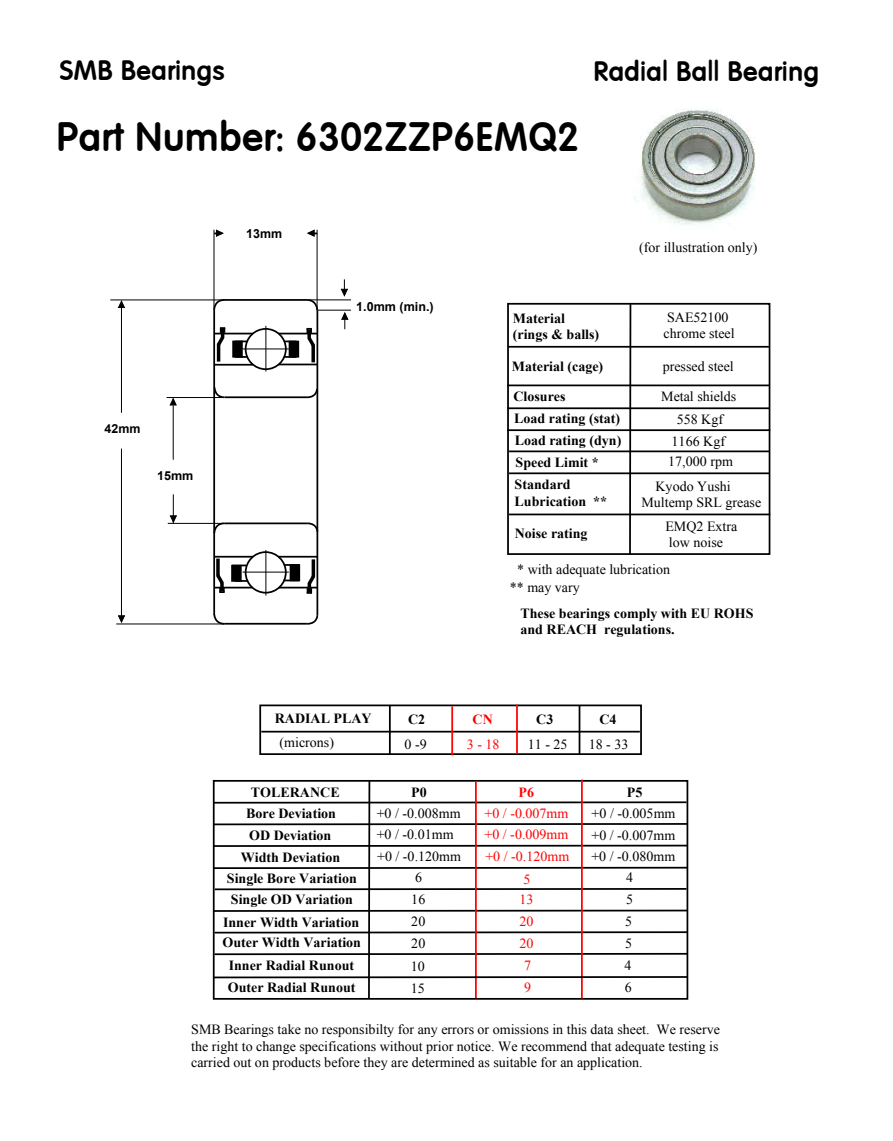
<style>
.page{position:relative;width:893px;height:1141px;background:#fff}
.page>*{position:absolute;margin:0;border:0;box-sizing:border-box;transform-origin:0 0}
.t1{font:40.25px "Elementary Heavy SF Bold";color:#000}
.t2{font:27.47px "Elementary Heavy SF Bold";color:#000}
.t3{font:14px/16.1px "Times New Roman";color:#000}
.t4{font:700 14px/21.5px "Times New Roman";color:#000}
.t5{font:14px/20.8px "Times New Roman";color:#fe0202}
.t6{font:700 14px "Times New Roman";color:#fe0202}
.t7{font:700 12.6px "Arial";color:#000}
.t8{font:700 12.42px "Arial";color:#000}
</style>
<div class="page">
<div style="left:245px;top:328px;width:42px;height:42px;border:2px solid #000;border-radius:50%"></div>
<hr style="left:214px;top:556px;width:39px;height:2px;background:#000">
<hr style="left:278px;top:556px;width:39px;height:2px;background:#000">
<div style="left:245px;top:551px;width:42px;height:43px;border:2px solid #000;border-radius:50%"></div>
<hr style="left:265px;top:550px;width:1px;height:46px;background:#000">
<hr style="left:265px;top:326px;width:1px;height:45px;background:#000">
<hr style="left:213px;top:310px;width:2px;height:305px;background:#000">
<hr style="left:116px;top:623px;width:109px;height:1px;background:#000">
<hr style="left:121px;top:302px;width:1px;height:111px;background:#000">
<svg style="left:341px;top:312px;width:8px;height:17px"></svg>
<hr style="left:214px;top:230px;width:1px;height:80px;background:#000">
<hr style="left:168px;top:523px;width:57px;height:1px;background:#000">
<hr style="left:317px;top:230px;width:1px;height:80px;background:#000">
<hr style="left:167px;top:397px;width:56px;height:1px;background:#000">
<hr style="left:173px;top:405px;width:1px;height:55px;background:#000">
<hr style="left:110px;top:299px;width:114px;height:1px;background:#000">
<hr style="left:121px;top:449px;width:1px;height:173px;background:#000">
<hr style="left:214px;top:364px;width:39px;height:2px;background:#000">
<div style="left:213px;top:333px;width:40px;height:2px;border:2px solid #000"></div>
<hr style="left:279px;top:364px;width:38px;height:1px;background:#000">
<div style="left:232px;top:341px;width:11px;height:17px;background:#000"></div>
<div style="left:289px;top:341px;width:10px;height:17px;background:#000"></div>
<svg style="left:235px;top:356px;width:13px;height:2px"></svg>
<svg style="left:284px;top:356px;width:13px;height:2px"></svg>
<hr style="left:214px;top:587px;width:39px;height:1px;background:#000">
<hr style="left:279px;top:587px;width:38px;height:1px;background:#000">
<hr style="left:309px;top:299px;width:42px;height:1px;background:#000">
<hr style="left:317px;top:310px;width:34px;height:1px;background:#000">
<hr style="left:316px;top:310px;width:2px;height:305px;background:#000">
<hr style="left:243px;top:348px;width:46px;height:1px;background:#000">
<hr style="left:243px;top:572px;width:46px;height:1px;background:#000">
<hr style="left:279px;top:333px;width:38px;height:1px;background:#000">
<svg style="left:307px;top:229px;width:10px;height:9px"></svg>
<svg style="left:214px;top:229px;width:10px;height:9px"></svg>
<svg style="left:117px;top:300px;width:9px;height:8px"></svg>
<svg style="left:169px;top:494px;width:9px;height:29px"></svg>
<svg style="left:169px;top:398px;width:8px;height:8px"></svg>
<svg style="left:117px;top:615px;width:9px;height:8px"></svg>
<svg style="left:307px;top:298px;width:12px;height:14px"></svg>
<hr style="left:223px;top:299px;width:84px;height:2px;background:#000">
<svg style="left:212px;top:298px;width:14px;height:13px"></svg>
<svg style="left:305px;top:387px;width:14px;height:12px"></svg>
<hr style="left:224px;top:396px;width:83px;height:2px;background:#000">
<svg style="left:213px;top:386px;width:13px;height:13px"></svg>
<svg style="left:306px;top:614px;width:13px;height:11px"></svg>
<hr style="left:224px;top:623px;width:83px;height:2px;background:#000">
<svg style="left:212px;top:612px;width:14px;height:13px"></svg>
<svg style="left:306px;top:522px;width:13px;height:11px"></svg>
<hr style="left:224px;top:522px;width:84px;height:2px;background:#000">
<svg style="left:212px;top:522px;width:14px;height:13px"></svg>
<hr style="left:312px;top:559px;width:3px;height:18px;background:#000">
<svg style="left:284px;top:564px;width:33px;height:30px"></svg>
<svg style="left:216px;top:559px;width:4px;height:6px"></svg>
<svg style="left:213px;top:565px;width:35px;height:28px"></svg>
<svg style="left:311px;top:350px;width:4px;height:12px"></svg>
<svg style="left:304px;top:328px;width:13px;height:22px"></svg>
<hr style="left:217px;top:344px;width:3px;height:18px;background:#000">
<svg style="left:214px;top:327px;width:14px;height:23px"></svg>
<svg style="left:340px;top:279px;width:8px;height:18px"></svg>
<img style="left:634px;top:108px;width:121px;height:117px">
<div style="left:213px;top:780px;width:475px;height:220px;border:2px solid #000"></div>
<svg style="left:212px;top:800px;width:476px;height:4px"></svg>
<svg style="left:212px;top:822px;width:477px;height:4px"></svg>
<svg style="left:212px;top:844px;width:477px;height:4px"></svg>
<svg style="left:212px;top:866px;width:477px;height:4px"></svg>
<svg style="left:213px;top:887px;width:475px;height:4px"></svg>
<svg style="left:212px;top:909px;width:477px;height:4px"></svg>
<svg style="left:213px;top:930px;width:476px;height:4px"></svg>
<svg style="left:213px;top:952px;width:476px;height:4px"></svg>
<hr style="left:368px;top:781px;width:2px;height:217px;background:#000">
<hr style="left:475px;top:781px;width:2px;height:217px;background:#fe0202">
<hr style="left:581px;top:780px;width:2px;height:219px;background:#fe0202">
<svg style="left:212px;top:975px;width:477px;height:4px"></svg>
<div style="left:259px;top:704px;width:383px;height:51px;border:2px solid #000"></div>
<hr style="left:261px;top:731px;width:379px;height:1px;background:#000">
<hr style="left:389px;top:705px;width:2px;height:49px;background:#000">
<hr style="left:451px;top:706px;width:2px;height:49px;background:#fe0202">
<hr style="left:516px;top:705px;width:2px;height:49px;background:#fe0202">
<hr style="left:579px;top:705px;width:1px;height:49px;background:#000">
<div style="left:507px;top:303px;width:263px;height:252px;border:2px solid #000"></div>
<hr style="left:508px;top:346px;width:261px;height:2px;background:#000">
<hr style="left:507px;top:385px;width:263px;height:1px;background:#000">
<hr style="left:507px;top:407px;width:262px;height:2px;background:#000">
<hr style="left:509px;top:450px;width:261px;height:2px;background:#000">
<hr style="left:507px;top:429px;width:263px;height:2px;background:#000">
<hr style="left:629px;top:304px;width:2px;height:250px;background:#000">
<hr style="left:509px;top:472px;width:260px;height:2px;background:#000">
<hr style="left:509px;top:514px;width:261px;height:1px;background:#000">
<h2 class="t2" style="left:60px;top:58px;width:167px">SMB Bearings</h2>
<h1 class="t1" style="left:57px;top:120px;width:524px">Part Number: 6302ZZP6EMQ2</h1>
<h2 class="t2" style="left:593px;top:59px;width:227px">Radial Ball Bearing</h2>
<p class="t8" style="left:246px;top:229px;width:37px">13mm</p>
<p class="t3" style="left:639px;top:241px;width:120px">(for illustration only)</p>
<p class="t8" style="left:104px;top:424px;width:37px">42mm</p>
<p class="t8" style="left:157px;top:471px;width:38px">15mm</p>
<p class="t7" style="left:356px;top:302px;width:79px">1.0mm (min.)</p>
<p class="t4" style="left:513px;top:311px;width:88px;line-height:16.1px">Material (rings &amp; balls)</p>
<p class="t3" style="left:664px;top:311px;width:73px">SAE52100 chrome steel</p>
<p class="t4" style="left:512px;top:357px;width:93px">Material (cage)</p>
<p class="t3" style="left:663px;top:360px;width:73px">pressed steel</p>
<p class="t4" style="left:513px;top:386px;width:110px;line-height:22.1px">Closures<br>Load rating (stat)<br>Load rating (dyn)<br>Speed Limit *</p>
<p class="t3" style="left:661px;top:387px;width:76px;line-height:22.2px;text-align:center">Metal shields<br>558 Kgf<br>1166 Kgf</p>
<p class="t3" style="left:668px;top:455px;width:66px">17,000 rpm</p>
<p class="t4" style="left:515px;top:478px;width:94px;line-height:16.1px">Standard<br>Lubrication **</p>
<p class="t3" style="left:641px;top:479px;width:121px;text-indent:14px">Kyodo Yushi<br>Multemp SRL grease</p>
<p class="t4" style="left:515px;top:524px;width:74px">Noise rating</p>
<p class="t3" style="left:665px;top:520px;width:73px">EMQ2 Extra low noise</p>
<p class="t3" style="left:510px;top:561px;width:162px;line-height:18px;text-indent:7px">* with adequate lubrication ** may vary</p>
<p class="t4" style="left:520px;top:607px;width:235px;line-height:16.1px">These bearings comply with EU ROHS and REACH regulations.</p>
<p class="t4" style="left:275px;top:709px;width:98px">RADIAL PLAY</p>
<p class="t3" style="left:280px;top:736px;width:56px">(microns)</p>
<p class="t4" style="left:408px;top:710px;width:19px">C2</p>
<p class="t6" style="left:473px;top:714px;width:22px">CN</p>
<p class="t4" style="left:536px;top:710px;width:19px">C3</p>
<p class="t4" style="left:599px;top:710px;width:19px">C4</p>
<p class="t3" style="left:404px;top:738px;width:24px">0 -9</p>
<p class="t5" style="left:467px;top:735px;width:34px">3 - 18</p>
<p class="t3" style="left:528px;top:738px;width:41px">11 - 25</p>
<p class="t3" style="left:589px;top:738px;width:41px">18 - 33</p>
<p class="t4" style="left:227px;top:783px;width:131px;text-align:center">TOLERANCE<br>Bore Deviation<br>OD Deviation<br>Width Deviation<br>Single Bore Variation<br>Single OD Variation</p>
<p class="t4" style="left:223px;top:913px;width:138px">Inner Width Variation</p>
<p class="t4" style="left:411px;top:783px;width:17px">P0</p>
<p class="t6" style="left:519px;top:787px;width:17px">P6</p>
<p class="t4" style="left:627px;top:783px;width:17px">P5</p>
<p class="t5" style="left:485px;top:804px;width:85px">+0 / -0.007mm</p>
<p class="t3" style="left:592px;top:807px;width:85px">+0 / -0.005mm</p>
<p class="t5" style="left:485px;top:825px;width:85px">+0 / -0.009mm</p>
<p class="t3" style="left:591px;top:828px;width:85px">+0 / -0.007mm</p>
<p class="t5" style="left:485px;top:847px;width:85px">+0 / -0.120mm</p>
<p class="t3" style="left:591px;top:850px;width:85px">+0 / -0.080mm</p>
<p class="t5" style="left:519px;top:870px;width:16px">5<br>13</p>
<p class="t3" style="left:377px;top:804px;width:85px;line-height:20.8px">+0 / -0.008mm +0 / -0.01mm</p>
<p class="t3" style="left:377px;top:848px;width:85px;line-height:20.8px;text-align:center">+0 / -0.120mm<br>6</p>
<p class="t3" style="left:411px;top:893px;width:16px">16</p>
<p class="t3" style="left:626px;top:868px;width:8px;line-height:22.1px">4<br>5</p>
<p class="t3" style="left:411px;top:915px;width:16px">20</p>
<p class="t5" style="left:519px;top:913px;width:16px">20</p>
<p class="t3" style="left:625px;top:915px;width:8px">5</p>
<p class="t4" style="left:223px;top:933px;width:140px">Outer Width Variation</p>
<p class="t3" style="left:411px;top:936px;width:16px">20</p>
<p class="t5" style="left:519px;top:934px;width:16px">20</p>
<p class="t3" style="left:625px;top:936px;width:8px">5</p>
<p class="t4" style="left:229px;top:956px;width:127px">Inner Radial Runout</p>
<p class="t3" style="left:411px;top:959px;width:16px">10</p>
<p class="t4" style="left:228px;top:978px;width:129px">Outer Radial Runout</p>
<p class="t3" style="left:411px;top:981px;width:16px">15</p>
<p class="t5" style="left:524px;top:956px;width:8px;line-height:22.1px">7<br>9</p>
<p class="t3" style="left:624px;top:959px;width:8px">4</p>
<p class="t3" style="left:625px;top:980px;width:8px">6</p>
<p class="t3" style="left:191px;top:1023px;width:530px;text-align:justify">SMB Bearings take no responsibilty for any errors or omissions in this data sheet. We reserve the right to change specifications without prior notice. We recommend that adequate testing is carried out on products before they are determined as suitable for an application.</p>
</div>
